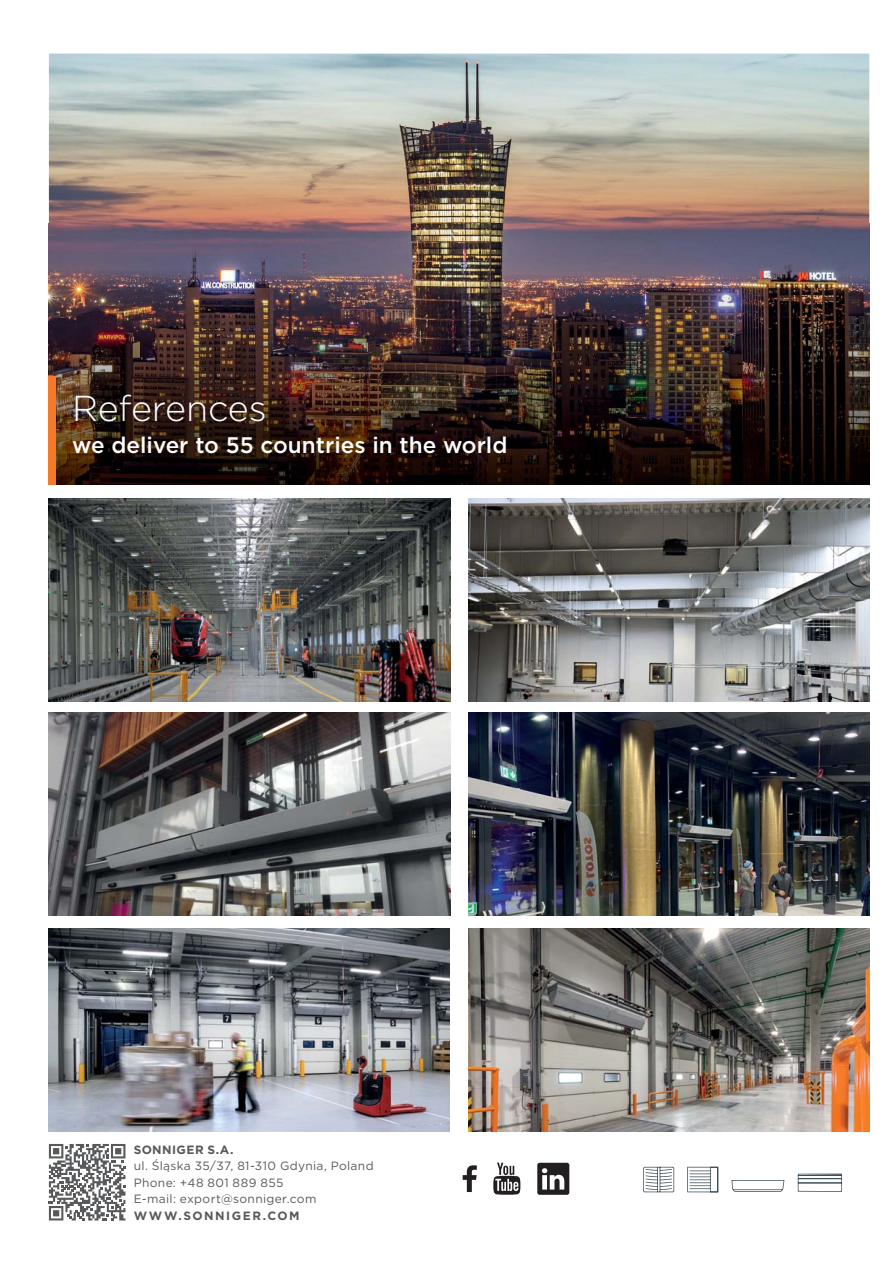
<style>
.page{position:relative;width:893px;height:1263px;background:#fff}
.page>*{position:absolute;margin:0;border:0;box-sizing:border-box;transform-origin:0 0}
.t1{font:300 36px "Gotham";letter-spacing:-.005em;color:#fff}
.t2{font:500 22.5px "Gotham";color:#fff}
.t3{font:12px/16.5px "Gotham";letter-spacing:.03em;color:#58595b}
.t4{font:700 12px "Gotham";letter-spacing:.115em;color:#58595b}
.t5{font:700 12px "Gotham";letter-spacing:.035em;color:#58595b}
</style>
<div class="page">
<img style="left:49px;top:54px;width:820px;height:170px">
<svg style="left:869px;top:224px;width:1px;height:261px"></svg>
<img style="left:49px;top:224px;width:820px;height:261px">
<div style="left:49px;top:376px;width:7px;height:109px;background:#f47929"></div>
<img style="left:49px;top:499px;width:401px;height:202px">
<img style="left:468px;top:499px;width:402px;height:202px">
<img style="left:49px;top:713px;width:401px;height:203px">
<img style="left:468px;top:713px;width:402px;height:203px">
<img style="left:49px;top:928px;width:401px;height:203px">
<img style="left:468px;top:928px;width:401px;height:203px">
<svg style="left:643px;top:1167px;width:31px;height:25px"></svg>
<svg style="left:731px;top:1180px;width:53px;height:12px"></svg>
<svg style="left:687px;top:1167px;width:31px;height:25px"></svg>
<svg style="left:798px;top:1174px;width:44px;height:18px"></svg>
<svg style="left:463px;top:1165px;width:14px;height:27px"></svg>
<svg style="left:493px;top:1163px;width:27px;height:32px"></svg>
<svg style="left:49px;top:1144px;width:76px;height:77px"></svg>
<div style="left:537px;top:1163px;width:32px;height:32px;background:#231f20;border-radius:2px"></div>
<svg style="left:542px;top:1168px;width:22px;height:22px"></svg>
<h1 class="t1" style="left:72px;top:392px;width:196px">References</h1>
<h2 class="t2" style="left:72px;top:435px;width:437px">we deliver to 55 countries in the world</h2>
<p class="t5" style="left:134px;top:1144px;width:101px">SONNIGER S.A.</p>
<p class="t3" style="left:134px;top:1158px;width:241px">ul. Śląska 35/37, 81-310 Gdynia, Poland<br>Phone: +48 801 889 855<br>E-mail: export@sonniger.com</p>
<p class="t4" style="left:134px;top:1210px;width:167px">WWW.SONNIGER.COM</p>
</div>
